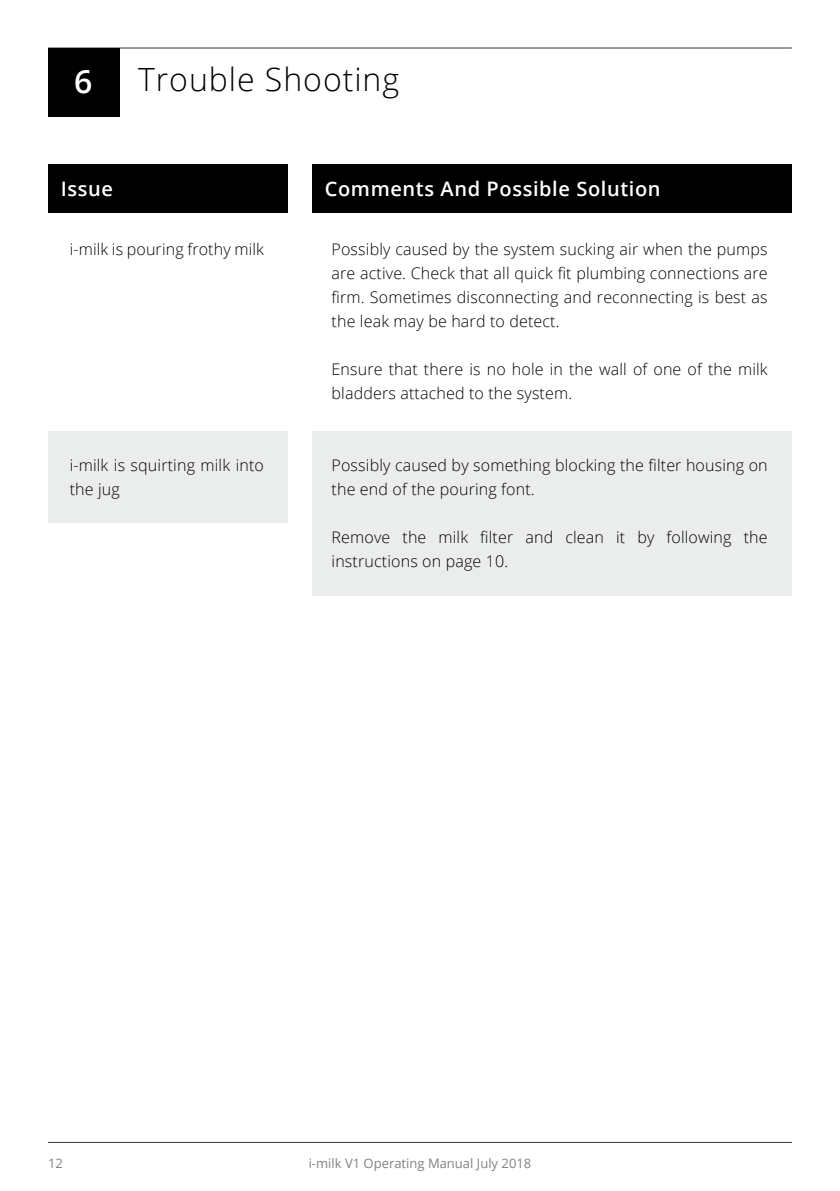
<style>
.page{position:relative;width:840px;height:1191px;background:#fff}
.page>*{position:absolute;margin:0;border:0;box-sizing:border-box;transform-origin:0 0}
.t1{font:300 32px "Open Sans";letter-spacing:.03em;color:#000}
.t2{font:600 32px "Open Sans";color:#fff}
.t3{font:600 20px "Open Sans";letter-spacing:.03em;color:#fff}
.t4{font:300 16px/24px "Open Sans";letter-spacing:.01em;color:#000}
.t5{font:13px "Open Sans";color:#808285}
</style>
<div class="page">
<hr style="left:48px;top:48px;width:743px;height:1px;background:#000">
<hr style="left:48px;top:1142px;width:743px;height:1px;background:#000">
<div style="left:48px;top:431px;width:240px;height:92px;background:#ebecec"></div>
<div style="left:312px;top:431px;width:479px;height:164px;background:#ebecec"></div>
<div style="left:48px;top:165px;width:240px;height:48px;background:#000"></div>
<div style="left:312px;top:165px;width:479px;height:48px;background:#000"></div>
<div style="left:48px;top:48px;width:71px;height:69px;background:#000"></div>
<h1 class="t2" style="left:74px;top:60px;width:20px">6</h1>
<h1 class="t1" style="left:138px;top:58px;width:262px">Trouble Shooting</h1>
<p class="t3" style="left:61px;top:175px;width:54px">Issue</p>
<p class="t3" style="left:325px;top:175px;width:337px">Comments And Possible Solution</p>
<p class="t4" style="left:70px;top:237px;width:196px">i-milk is pouring frothy milk</p>
<p class="t4" style="left:70px;top:453px;width:196px">i-milk is squirting milk into the jug</p>
<p class="t4" style="left:331px;top:237px;width:437px;text-align:justify">Possibly caused by the system sucking air when the pumps are active. Check that all quick fit plumbing connections are firm. Sometimes disconnecting and reconnecting is best as the leak may be hard to detect.</p>
<p class="t4" style="left:331px;top:357px;width:437px">Ensure that there is no hole in the wall of one of the milk bladders attached to the system.</p>
<p class="t4" style="left:331px;top:453px;width:437px">Possibly caused by something blocking the filter housing on the end of the pouring font.</p>
<p class="t4" style="left:331px;top:525px;width:437px">Remove the milk filter and clean it by following the instructions on page 10.</p>
<p class="t5" style="left:48px;top:1154px;width:16px">12</p>
<p class="t5" style="left:308px;top:1154px;width:224px">i-milk V1 Operating Manual July 2018</p>
</div>
